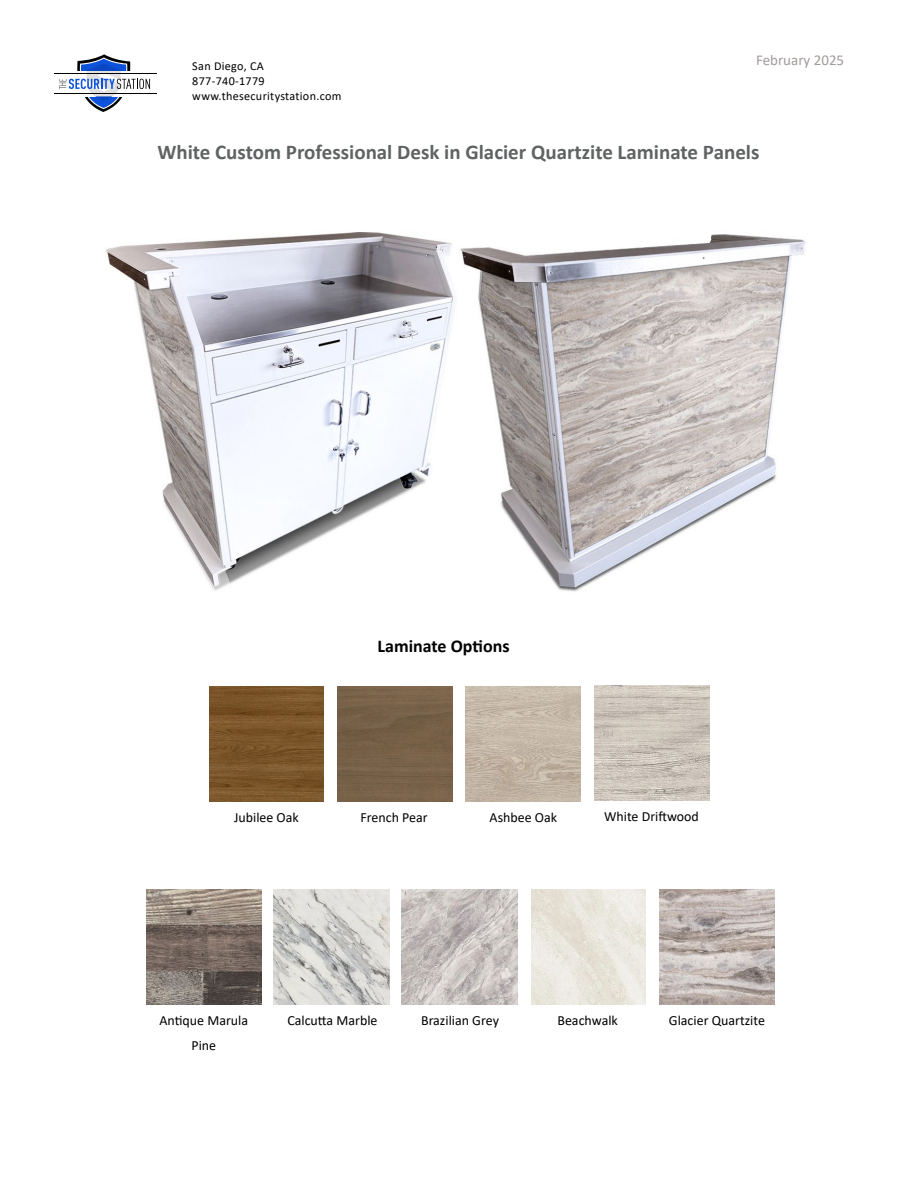
<style>
.page{position:relative;width:918px;height:1188px;background:#fff}
.page>*{position:absolute;margin:0;border:0;box-sizing:border-box;transform-origin:0 0}
.t1{font:700 21px "Calibri";color:#606363}
.t2{font:700 18px "Calibri";color:#000}
.t3{font:15px "Calibri";color:#a19c9b}
.t4{font:13.95px/25.2px "Calibri";color:#000;text-align:center}
.t5{font:12.15px/15px "Calibri";letter-spacing:.025em;color:#000}
</style>
<div class="page">
<svg style="left:59px;top:54px;width:91px;height:58px"></svg>
<hr style="left:54px;top:73px;width:103px;height:1px;background:#000">
<hr style="left:54px;top:94px;width:103px;height:1px;background:#000">
<img style="left:466px;top:686px;width:114px;height:115px">
<img style="left:209px;top:687px;width:115px;height:114px">
<img style="left:338px;top:687px;width:114px;height:114px">
<img style="left:595px;top:686px;width:115px;height:115px">
<img style="left:659px;top:889px;width:115px;height:115px">
<img style="left:146px;top:889px;width:115px;height:115px">
<img style="left:273px;top:889px;width:116px;height:115px">
<img style="left:402px;top:890px;width:115px;height:114px">
<img style="left:531px;top:890px;width:115px;height:114px">
<img style="left:106px;top:232px;width:700px;height:360px">
<p class="t5" style="left:192px;top:58px;width:151px">San Diego, CA<br>877-740-1779 www.thesecuritystation.com</p>
<p class="t3" style="left:756px;top:50px;width:90px">February 2025</p>
<h1 class="t1" style="left:157px;top:137px;width:604px">White Custom Professional Desk in Glacier Quartzite Laminate Panels</h1>
<p class="t2" style="left:378px;top:633px;width:133px">Laminate Options</p>
<p class="t4" style="left:234px;top:804px;width:66px">Jubilee Oak</p>
<p class="t4" style="left:360px;top:804px;width:69px">French Pear</p>
<p class="t4" style="left:490px;top:804px;width:69px">Ashbee Oak</p>
<p class="t4" style="left:604px;top:803px;width:96px">White Driftwood</p>
<p class="t4" style="left:160px;top:1007px;width:90px">Antique Marula<br>Pine</p>
<p class="t4" style="left:287px;top:1007px;width:92px">Calcutta Marble</p>
<p class="t4" style="left:421px;top:1007px;width:79px">Brazilian Grey</p>
<p class="t4" style="left:557px;top:1007px;width:62px">Beachwalk</p>
<p class="t4" style="left:669px;top:1007px;width:98px">Glacier Quartzite</p>
</div>
